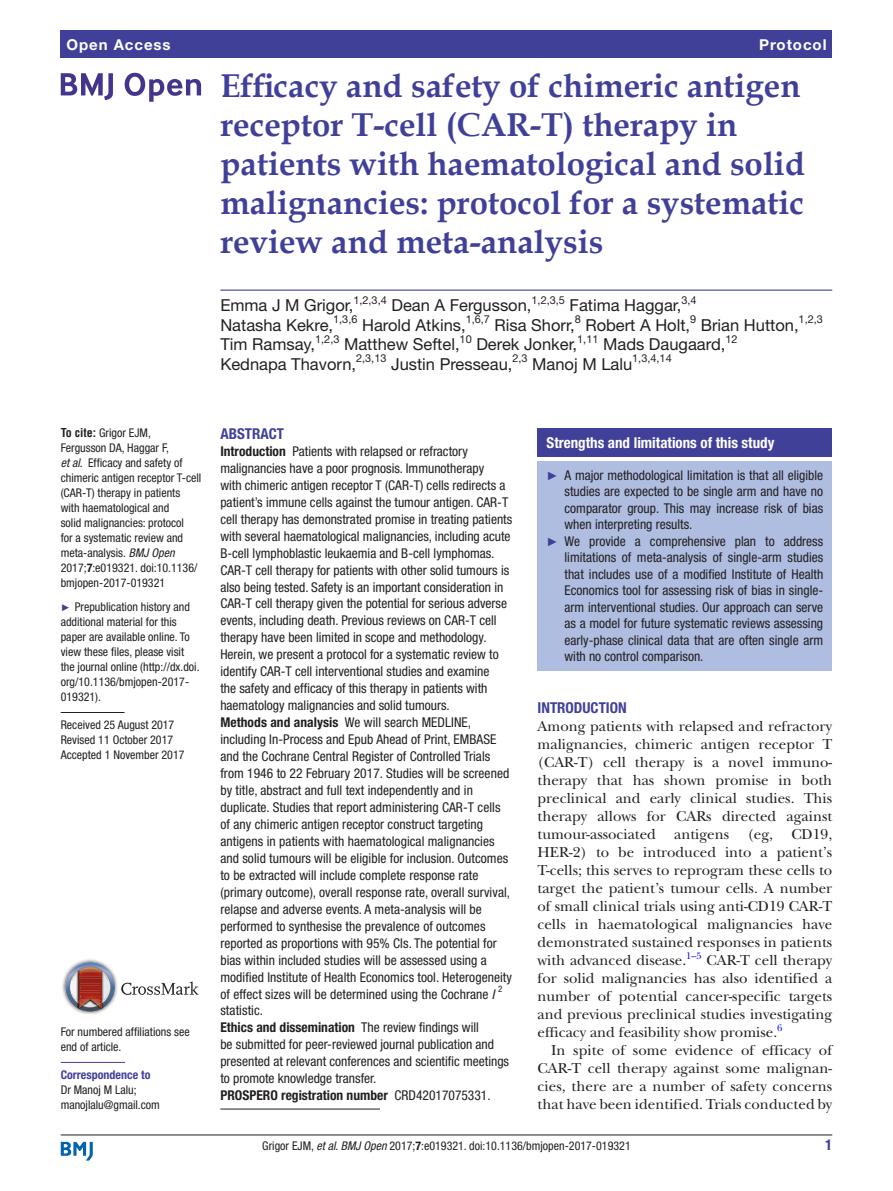
<style>
.page{position:relative;width:893px;height:1191px;background:#fff}
.page>*{position:absolute;margin:0;border:0;box-sizing:border-box;transform-origin:0 0}
.t1{font:700 33px/39px "Book Antiqua";color:#414099}
.t2{font:16.5px "Helvetica Neue LT Std";color:#231f20}
.t3{font:15px/18px "New Baskerville";color:#231f20;text-align:justify}
.t4{font:700 condensed 15px "Helvetica Neue LT Std";color:#fff}
.t5{font:700 condensed 15px "Helvetica Neue LT Std";color:#414099}
.t6{font:700 15px "Helvetica Neue LT Std";letter-spacing:.065em;color:#fff}
.t7{font:condensed 13.5px/17px "Helvetica Neue LT Std";color:#231f20}
.t8{font:condensed 12px/15px "Helvetica Neue LT Std";color:#231f20}
.t9{font:700 condensed 12px "Helvetica Neue LT Std";color:#414099}
.t10{font:10.95px "Helvetica Neue LT Std";color:#231f20}
.t11{font:9.9px "New Baskerville";color:#00f}
.t12{font:condensed 9px "Helvetica Neue LT Std";color:#231f20}
.s1{font-family:"Helvetica LT Std";font-weight:700}
.s2{font-style:italic}
.s3{font-weight:700}
.s4{font-family:"Arial";font-stretch:normal;font-size:9.75px;color:#414099}
.s5{font-family:"Arial";font-stretch:normal;font-size:12px;color:#414099}
</style>
<div class="page">
<hr style="left:61px;top:1134px;width:771px;height:1px;background:#231f20">
<svg style="left:61px;top:1141px;width:32px;height:19px"></svg>
<div style="left:61px;top:31px;width:771px;height:27px;background:#414099"></div>
<hr style="left:220px;top:1108px;width:160px;height:1px;background:#231f20">
<hr style="left:220px;top:289px;width:612px;height:2px;background:#414099">
<hr style="left:61px;top:712px;width:64px;height:1px;background:#231f20">
<hr style="left:61px;top:1062px;width:64px;height:1px;background:#414099">
<svg style="left:61px;top:73px;width:52px;height:27px"></svg>
<svg style="left:125px;top:73px;width:76px;height:29px"></svg>
<img style="left:62px;top:959px;width:55px;height:55px">
<svg style="left:66px;top:962px;width:49px;height:49px;background:#a78689"></svg>
<svg style="left:121px;top:981px;width:78px;height:13px"></svg>
<div style="left:538px;top:428px;width:294px;height:29px;background:#414099"></div>
<div style="left:538px;top:461px;width:294px;height:209px;background:#afbde1"></div>
<p class="t6" style="left:66px;top:35px;width:106px">Open Access</p>
<p class="t6" style="left:759px;top:35px;width:69px">Protocol</p>
<h1 class="t1" style="left:220px;top:66px;width:586px">Efficacy and safety of chimeric antigen receptor T-cell (CAR-T) therapy in patients with haematological and solid malignancies: protocol for a systematic review and meta-analysis</h1>
<p class="t2" style="left:220px;top:296px;width:134px">Emma J M Grigor,</p>
<p class="t10" style="left:353px;top:293px;width:35px">1,2,3,4</p>
<p class="t2" style="left:391px;top:296px;width:142px">Dean A Fergusson,</p>
<p class="t10" style="left:532px;top:293px;width:35px">1,2,3,5</p>
<p class="t2" style="left:570px;top:296px;width:113px">Fatima Haggar,</p>
<p class="t10" style="left:681px;top:293px;width:17px">3,4</p>
<p class="t2" style="left:220px;top:315px;width:114px">Natasha Kekre,</p>
<p class="t10" style="left:333px;top:313px;width:26px">1,3,6</p>
<p class="t2" style="left:362px;top:315px;width:105px">Harold Atkins,</p>
<p class="t10" style="left:466px;top:313px;width:26px">1,6,7</p>
<p class="t2" style="left:495px;top:315px;width:82px">Risa Shorr,</p>
<p class="t10" style="left:575px;top:313px;width:8px">8</p>
<p class="t2" style="left:585px;top:315px;width:106px">Robert A Holt,</p>
<p class="t10" style="left:690px;top:313px;width:8px">9</p>
<p class="t2" style="left:701px;top:315px;width:99px">Brian Hutton,</p>
<p class="t10" style="left:799px;top:313px;width:26px">1,2,3</p>
<p class="t2" style="left:220px;top:335px;width:96px">Tim Ramsay,</p>
<p class="t10" style="left:315px;top:332px;width:26px">1,2,3</p>
<p class="t2" style="left:344px;top:335px;width:117px">Matthew Seftel,</p>
<p class="t10" style="left:460px;top:332px;width:14px">10</p>
<p class="t2" style="left:476px;top:335px;width:102px">Derek Jonker,</p>
<p class="t10" style="left:577px;top:332px;width:23px">1,11</p>
<p class="t2" style="left:603px;top:335px;width:124px">Mads Daugaard,</p>
<p class="t10" style="left:725px;top:332px;width:14px">12</p>
<p class="t2" style="left:220px;top:354px;width:137px">Kednapa Thavorn,</p>
<p class="t10" style="left:356px;top:352px;width:32px">2,3,13</p>
<p class="t2" style="left:391px;top:354px;width:123px">Justin Presseau,</p>
<p class="t10" style="left:512px;top:352px;width:17px">2,3</p>
<p class="t2" style="left:532px;top:354px;width:101px">Manoj M Lalu</p>
<p class="t10" style="left:632px;top:352px;width:41px">1,3,4,14</p>
<p class="t8" style="left:61px;top:425px;width:142px"><span class="s1">To cite:</span> Grigor EJM,<br>Fergusson DA, Haggar F,<br><span class="s2">et al</span>. Efficacy and safety of chimeric antigen receptor T-cell (CAR-T) therapy in patients with haematological and<br>solid malignancies: protocol<br>for a systematic review and meta-analysis. <span class="s2">BMJ Open<br></span>2017;<span class="s3">7</span>:e019321. doi:10.1136/ bmjopen-2017-019321</p>
<p class="t8" style="left:61px;top:599px;width:140px"><span class="s4">►</span> Prepublication history and additional material for this paper are available online. To view these files, please visit the journal online (http://dx.doi. org/10.1136/bmjopen-2017-<br>019321).</p>
<p class="t8" style="left:61px;top:717px;width:125px">Received 25 August 2017<br>Revised 11 October 2017<br>Accepted 1 November 2017</p>
<p class="t8" style="left:61px;top:1024px;width:130px">For numbered affiliations see end of article.</p>
<p class="t9" style="left:61px;top:1067px;width:91px">Correspondence to</p>
<p class="t8" style="left:61px;top:1082px;width:101px">Dr Manoj M Lalu; manojlalu@gmail.com</p>
<p class="t5" style="left:220px;top:424px;width:65px">Abstract</p>
<p class="t7" style="left:220px;top:442px;width:293px"><span class="s3">Introduction</span> Patients with relapsed or refractory malignancies have a poor prognosis. Immunotherapy<br>with chimeric antigen receptor T (CAR-T) cells redirects a patient’s immune cells against the tumour antigen. CAR-T cell therapy has demonstrated promise in treating patients with several haematological malignancies, including acute B-cell lymphoblastic leukaemia and B-cell lymphomas.<br>CAR-T cell therapy for patients with other solid tumours is also being tested. Safety is an important consideration in CAR-T cell therapy given the potential for serious adverse events, including death. Previous reviews on CAR-T cell therapy have been limited in scope and methodology.<br>Herein, we present a protocol for a systematic review to identify CAR-T cell interventional studies and examine<br>the safety and efficacy of this therapy in patients with haematology malignancies and solid tumours.<br><span class="s3">Methods and analysis</span> We will search MEDLINE, including In-Process and Epub Ahead of Print, EMBASE and the Cochrane Central Register of Controlled Trials from 1946 to 22 February 2017. Studies will be screened by title, abstract and full text independently and in duplicate. Studies that report administering CAR-T cells of any chimeric antigen receptor construct targeting antigens in patients with haematological malignancies and solid tumours will be eligible for inclusion. Outcomes to be extracted will include complete response rate (primary outcome), overall response rate, overall survival, relapse and adverse events. A meta-analysis will be performed to synthesise the prevalence of outcomes reported as proportions with 95% CIs. The potential for bias within included studies will be assessed using a modified Institute of Health Economics tool. Heterogeneity of effect sizes will be determined using the Cochrane <span class="s2">I</span></p>
<p class="t12" style="left:498px;top:984px;width:6px">2</p>
<p class="t7" style="left:220px;top:1002px;width:290px">statistic.<br><span class="s3">Ethics and dissemination</span> The review findings will<br>be submitted for peer-reviewed journal publication and presented at relevant conferences and scientific meetings to promote knowledge transfer.<br><span class="s3">PROSPERO registration number</span> CRD42017075331.</p>
<p class="t4" style="left:547px;top:433px;width:229px">Strengths and limitations of this study</p>
<p class="t7" style="left:547px;top:466px;width:278px"><span class="s5">►</span> A major methodological limitation is that all eligible</p>
<p class="t7" style="left:565px;top:483px;width:260px">studies are expected to be single arm and have no</p>
<p class="t7" style="left:565px;top:499px;width:260px">comparator group. This may increase risk of bias</p>
<p class="t7" style="left:565px;top:516px;width:129px">when interpreting results.</p>
<p class="t7" style="left:547px;top:532px;width:278px"><span class="s5">►</span> We provide a comprehensive plan to address</p>
<p class="t7" style="left:565px;top:549px;width:260px">limitations of meta-analysis of single-arm studies</p>
<p class="t7" style="left:565px;top:565px;width:260px">that includes use of a modified Institute of Health</p>
<p class="t7" style="left:565px;top:582px;width:260px">Economics tool for assessing risk of bias in single-</p>
<p class="t7" style="left:565px;top:598px;width:260px">arm interventional studies. Our approach can serve</p>
<p class="t7" style="left:565px;top:615px;width:260px">as a model for future systematic reviews assessing</p>
<p class="t7" style="left:565px;top:631px;width:260px">early-phase clinical data that are often single arm</p>
<p class="t7" style="left:565px;top:648px;width:140px">with no control comparison.</p>
<p class="t5" style="left:538px;top:699px;width:91px">Introduction</p>
<p class="t3" style="left:538px;top:717px;width:296px">Among patients with relapsed and refractory malignancies, chimeric antigen receptor T (CAR-T) cell therapy is a novel immuno&shy;therapy that has shown promise in both preclinical and early clinical studies. This therapy allows for CARs directed against tumour-associated antigens (eg, CD19, HER-2) to be introduced into a patient’s T-cells; this serves to reprogram these cells to target the patient’s tumour cells. A number of small clinical trials using anti-CD19 CAR-T cells in haematological malignancies have demonstrated sustained responses in patients with advanced disease.</p>
<p class="t11" style="left:686px;top:949px;width:17px">1–5</p>
<p class="t3" style="left:538px;top:951px;width:296px;text-indent:169px">CAR-T cell therapy for solid malignancies has also identified a number of potential cancer-specific targets and previous preclinical studies investigating efficacy and feasibility show promise.<sup>6</sup></p>
<p class="t3" style="left:538px;top:1041px;width:296px;text-indent:14px">In spite of some evidence of efficacy of CAR-T cell therapy against some malignan&shy;cies, there are a number of safety concerns that have been identified. Trials conducted by</p>
<p class="t8" style="left:262px;top:1137px;width:370px">Grigor EJM, <span class="s2">et al</span>. <span class="s2">BMJ Open</span> 2017;<span class="s3">7</span>:e019321. doi:10.1136/bmjopen-2017-019321</p>
<p class="t5" style="left:825px;top:1135px;width:9px">1</p>
</div>
